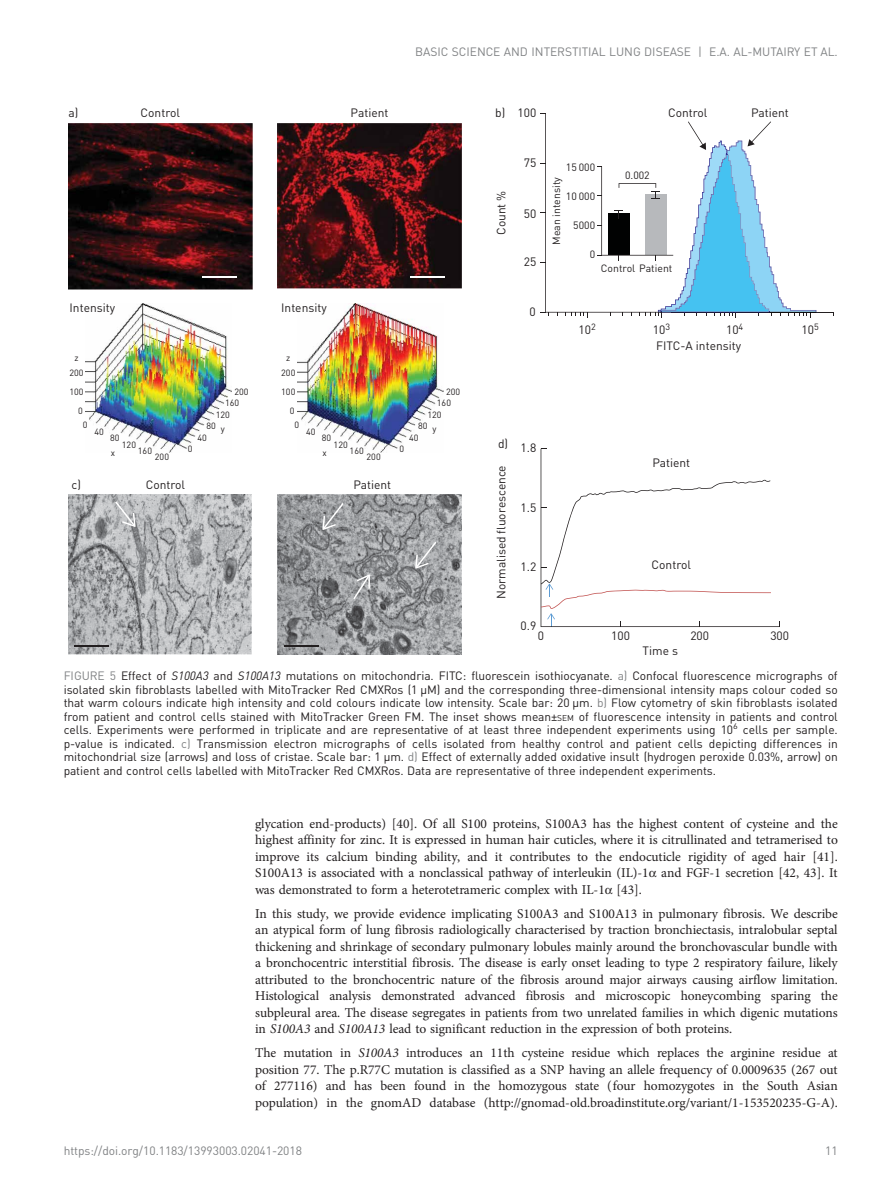
<style>
.page{position:relative;width:893px;height:1191px;background:#fff}
.page>*{position:absolute;margin:0;border:0;box-sizing:border-box;transform-origin:0 0}
.t1{font:13.5px/16.5px "Adv OT1 ef 757 c 0";color:#231f20;text-align:justify}
.t2{font:12px/13.5px "Adv OT1 c 339561";color:#231f20;text-align:justify}
.t3{font:12px "DIN Pro";color:#231f20}
.t4{font:12px "Adv OT1 c 339561";color:#808284}
.t5{font:10.5px "DIN Pro";color:#231f20}
.t6{font:9px/14.1px "DIN Pro";color:#231f20;text-align:center}
.s1{color:#808284}
.s2{font-family:"Adv OT24 d 7 ec 87"}
.s3{font-size:8.4px}
.s4{font-family:"Adv TT05 cc 2067"}
.s5{font-family:"Adv OT7 d 6 df 7 ab.I"}
</style>
<div class="page">
<img style="left:86px;top:303px;width:145px;height:149px">
<img style="left:68px;top:123px;width:184px;height:166px">
<img style="left:278px;top:123px;width:183px;height:165px">
<img style="left:297px;top:303px;width:147px;height:149px">
<img style="left:68px;top:495px;width:184px;height:159px">
<img style="left:278px;top:495px;width:183px;height:160px">
<hr style="left:671px;top:312px;width:162px;height:1px;background:#231f20">
<svg style="left:541px;top:448px;width:239px;height:179px"></svg>
<svg style="left:115px;top:501px;width:21px;height:26px"></svg>
<svg style="left:322px;top:503px;width:22px;height:27px"></svg>
<svg style="left:415px;top:541px;width:21px;height:28px"></svg>
<svg style="left:353px;top:574px;width:17px;height:25px"></svg>
<hr style="left:203px;top:276px;width:34px;height:1px;background:#fff">
<hr style="left:74px;top:645px;width:34px;height:1px;background:#231f20">
<hr style="left:285px;top:645px;width:34px;height:1px;background:#231f20">
<hr style="left:410px;top:276px;width:34px;height:1px;background:#fff">
<svg style="left:540px;top:113px;width:276px;height:204px"></svg>
<p class="t4" style="left:415px;top:48px;width:424px">BASIC SCIENCE AND INTERSTITIAL LUNG DISEASE | E.A. AL-MUTAIRY ET AL.</p>
<p class="t3" style="left:68px;top:109px;width:11px">a)</p>
<p class="t3" style="left:141px;top:109px;width:41px">Control</p>
<p class="t3" style="left:495px;top:109px;width:12px">b)</p>
<p class="t3" style="left:351px;top:109px;width:39px">Patient</p>
<p class="t3" style="left:517px;top:109px;width:20px">100</p>
<p class="t3" style="left:668px;top:109px;width:41px">Control</p>
<p class="t3" style="left:751px;top:109px;width:39px">Patient</p>
<p class="t3" style="left:70px;top:303px;width:47px">Intensity</p>
<p class="t3" style="left:281px;top:303px;width:47px">Intensity</p>
<p class="t6" style="left:75px;top:351px;width:6px">z</p>
<p class="t6" style="left:286px;top:351px;width:6px">z</p>
<p class="t6" style="left:70px;top:383px;width:16px;line-height:18.8px;text-align:right">100<br>0</p>
<p class="t6" style="left:70px;top:366px;width:16px">200</p>
<p class="t6" style="left:281px;top:364px;width:16px;line-height:19px;text-align:right">200<br>100<br>0</p>
<p class="t6" style="left:235px;top:386px;width:16px">200</p>
<p class="t6" style="left:225px;top:397px;width:16px">160</p>
<p class="t6" style="left:207px;top:420px;width:11px">80</p>
<p class="t6" style="left:216px;top:409px;width:16px">120 y</p>
<p class="t6" style="left:83px;top:419px;width:6px">0</p>
<p class="t6" style="left:294px;top:419px;width:6px">0</p>
<p class="t6" style="left:95px;top:425px;width:11px">40</p>
<p class="t6" style="left:197px;top:431px;width:11px">40</p>
<p class="t6" style="left:110px;top:432px;width:11px">80</p>
<p class="t6" style="left:122px;top:438px;width:16px">120</p>
<p class="t6" style="left:188px;top:443px;width:6px">0</p>
<p class="t6" style="left:111px;top:446px;width:6px">x</p>
<p class="t6" style="left:138px;top:445px;width:16px">160</p>
<p class="t6" style="left:155px;top:451px;width:16px">200</p>
<p class="t6" style="left:306px;top:425px;width:11px">40</p>
<p class="t6" style="left:322px;top:432px;width:11px">80</p>
<p class="t6" style="left:334px;top:438px;width:16px">120</p>
<p class="t6" style="left:322px;top:446px;width:6px">x</p>
<p class="t6" style="left:350px;top:445px;width:16px">160</p>
<p class="t6" style="left:367px;top:451px;width:16px">200</p>
<p class="t3" style="left:72px;top:480px;width:11px">c)</p>
<p class="t3" style="left:146px;top:480px;width:41px">Control</p>
<p class="t3" style="left:353px;top:480px;width:39px">Patient</p>
<p class="t6" style="left:446px;top:386px;width:16px">200</p>
<p class="t6" style="left:437px;top:397px;width:16px">160</p>
<p class="t6" style="left:418px;top:420px;width:11px">80</p>
<p class="t6" style="left:428px;top:409px;width:16px">120 y</p>
<p class="t6" style="left:409px;top:431px;width:11px">40</p>
<p class="t6" style="left:399px;top:443px;width:6px">0</p>
<p class="t3" style="left:497px;top:235px;width:46px;rotate:-90deg">Count %</p>
<p class="t3" style="left:524px;top:159px;width:14px">75</p>
<p class="t3" style="left:524px;top:209px;width:14px">50</p>
<p class="t3" style="left:524px;top:258px;width:14px">25</p>
<p class="t3" style="left:530px;top:307px;width:8px">0</p>
<p class="t5" style="left:566px;top:164px;width:31px">15 000</p>
<p class="t5" style="left:552px;top:245px;width:69px;rotate:-90deg">Mean intensity</p>
<p class="t5" style="left:566px;top:192px;width:31px">10 000</p>
<p class="t5" style="left:573px;top:221px;width:23px">5000</p>
<p class="t5" style="left:590px;top:251px;width:7px">0</p>
<p class="t5" style="left:625px;top:172px;width:26px">0.002</p>
<p class="t5" style="left:601px;top:264px;width:73px">Control Patient</p>
<p class="t3" style="left:579px;top:326px;width:19px">10<sup>2</sup></p>
<p class="t3" style="left:653px;top:326px;width:19px">10<sup>3</sup></p>
<p class="t3" style="left:726px;top:326px;width:19px">10<sup>4</sup></p>
<p class="t3" style="left:801px;top:326px;width:19px">10<sup>5</sup></p>
<p class="t3" style="left:656px;top:341px;width:86px">FITC-A intensity</p>
<p class="t3" style="left:498px;top:439px;width:12px">d)</p>
<p class="t3" style="left:497px;top:599px;width:135px;rotate:-90deg">Normalised fluorescence</p>
<p class="t3" style="left:520px;top:443px;width:17px">1.8</p>
<p class="t3" style="left:520px;top:503px;width:17px">1.5</p>
<p class="t3" style="left:520px;top:562px;width:17px">1.2</p>
<p class="t3" style="left:652px;top:458px;width:39px">Patient</p>
<p class="t3" style="left:652px;top:560px;width:41px">Control</p>
<p class="t3" style="left:520px;top:621px;width:17px">0.9</p>
<p class="t3" style="left:538px;top:632px;width:8px">0</p>
<p class="t3" style="left:611px;top:632px;width:20px">100</p>
<p class="t3" style="left:690px;top:632px;width:20px">200</p>
<p class="t3" style="left:770px;top:632px;width:20px">300</p>
<p class="t3" style="left:643px;top:646px;width:37px">Time s</p>
<p class="t2" style="left:64px;top:670px;width:775px"><span class="s1">FIGURE 5</span> Effect of <span class="s2">S100A3</span> and <span class="s2">S100A13</span> mutations on mitochondria. FITC: fluorescein isothiocyanate. <span class="s1">a)</span> Confocal fluorescence micrographs of isolated skin fibroblasts labelled with MitoTracker Red CMXRos (1 µM) and the corresponding three-dimensional intensity maps colour coded so that warm colours indicate high intensity and cold colours indicate low intensity. Scale bar: 20 µm. <span class="s1">b)</span> Flow cytometry of skin fibroblasts isolated from patient and control cells stained with MitoTracker Green FM. The inset shows mean±<span class="s3">SEM</span> of fluorescence intensity in patients and control cells. Experiments were performed in triplicate and are representative of at least three independent experiments using 10<sup>6</sup> cells per sample. p-value is indicated. <span class="s1">c)</span> Transmission electron micrographs of cells isolated from healthy control and patient cells depicting differences in mitochondrial size (arrows) and loss of cristae. Scale bar: 1 µm. <span class="s1">d)</span> Effect of externally added oxidative insult (hydrogen peroxide 0.03%, arrow) on patient and control cells labelled with MitoTracker Red CMXRos. Data are representative of three independent experiments.</p>
<p class="t1" style="left:255px;top:816px;width:584px">glycation end-products) [40]. Of all S100 proteins, S100A3 has the highest content of cysteine and the highest affinity for zinc. It is expressed in human hair cuticles, where it is citrullinated and tetramerised to improve its calcium binding ability, and it contributes to the endocuticle rigidity of aged hair [41].<br>S100A13 is associated with a nonclassical pathway of interleukin (IL)-1<span class="s4">α</span> and FGF-1 secretion [42, 43]. It was demonstrated to form a heterotetrameric complex with IL-1<span class="s4">α</span> [43].</p>
<p class="t1" style="left:255px;top:906px;width:584px">In this study, we provide evidence implicating S100A3 and S100A13 in pulmonary fibrosis. We describe an atypical form of lung fibrosis radiologically characterised by traction bronchiectasis, intralobular septal thickening and shrinkage of secondary pulmonary lobules mainly around the bronchovascular bundle with a bronchocentric interstitial fibrosis. The disease is early onset leading to type 2 respiratory failure, likely attributed to the bronchocentric nature of the fibrosis around major airways causing airflow limitation.<br>Histological analysis demonstrated advanced fibrosis and microscopic honeycombing sparing the subpleural area. The disease segregates in patients from two unrelated families in which digenic mutations in <span class="s5">S100A3</span> and <span class="s5">S100A13</span> lead to significant reduction in the expression of both proteins.</p>
<p class="t1" style="left:255px;top:1045px;width:584px">The mutation in <span class="s5">S100A3</span> introduces an 11th cysteine residue which replaces the arginine residue at position 77. The p.R77C mutation is classified as a SNP having an allele frequency of 0.0009635 (267 out of 277116) and has been found in the homozygous state (four homozygotes in the South Asian population) in the gnomAD database (http://gnomad-old.broadinstitute.org/variant/1-153520235-G-A).</p>
<p class="t4" style="left:64px;top:1146px;width:240px">https://doi.org/10.1183/13993003.02041-2018</p>
<p class="t4" style="left:825px;top:1146px;width:14px">11</p>
</div>
